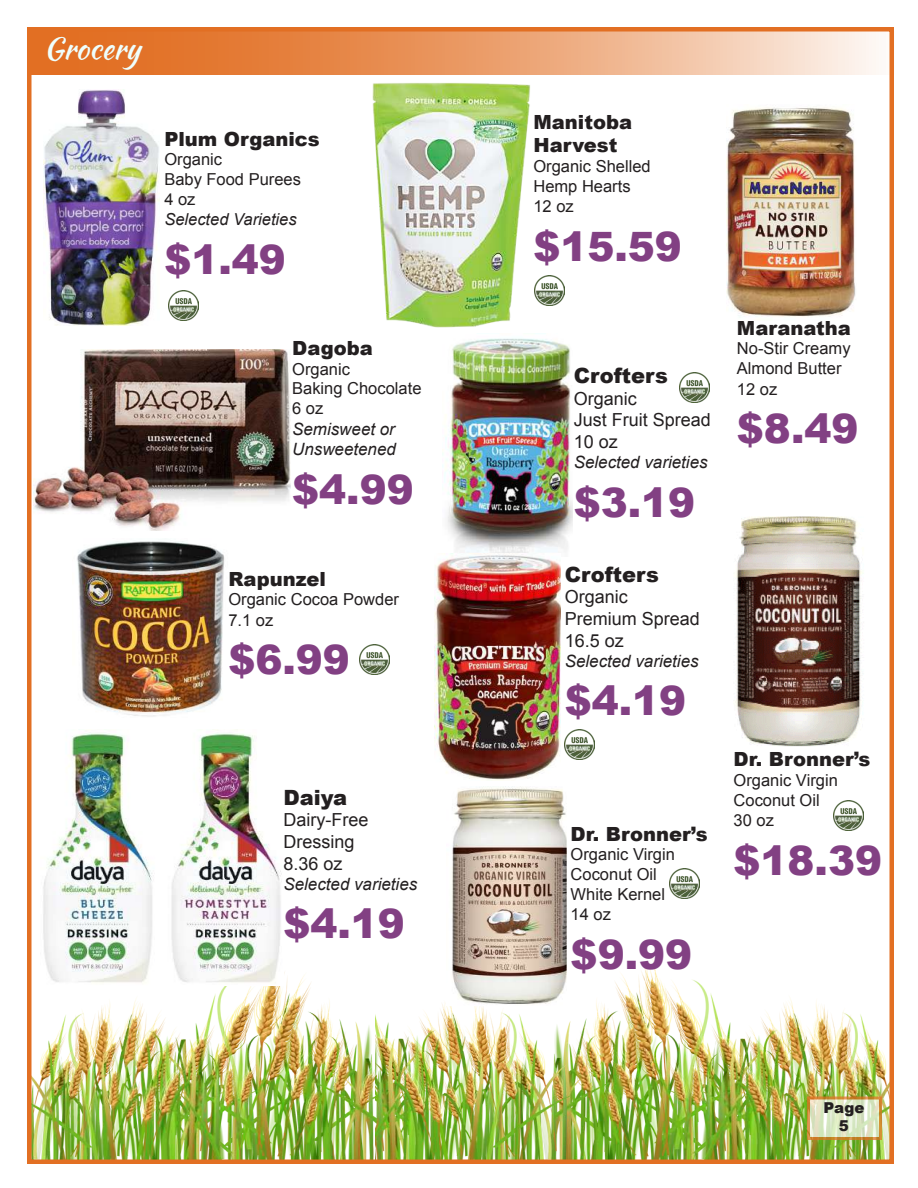
<style>
.page{position:relative;width:918px;height:1188px;background:#fff}
.page>*{position:absolute;margin:0;border:0;box-sizing:border-box;transform-origin:0 0}
.t1{font:900 40.5px "Arial";color:#824083}
.t2{font:30px "Kaushan Script";color:#effffd}
.t3{font:900 21px "Arial";color:#231f20}
.t4{font:900 19.5px/23.4px "Arial";color:#231f20}
.t5{font:18px/21.6px "Arial";color:#231f20}
.t6{font:italic 16.95px/20.4px "Arial";color:#231f20}
.t7{font:16.5px/20.1px "Arial";color:#231f20}
.t8{font:italic 16.5px "Arial";color:#231f20}
.t9{font:900 15px/18px "Arial";color:#231f20;text-align:center}
</style>
<div class="page">
<img style="left:572px;top:956px;width:317px;height:203px">
<img style="left:32px;top:948px;width:540px;height:211px">
<svg style="left:807px;top:1096px;width:75px;height:44px;background:#dad4a9"></svg>
<img style="left:168px;top:291px;width:30px;height:30px">
<img style="left:44px;top:89px;width:115px;height:236px">
<img style="left:535px;top:275px;width:30px;height:30px">
<img style="left:565px;top:730px;width:30px;height:29px">
<svg style="left:32px;top:32px;width:847px;height:43px;background:#eba06f"></svg>
<img style="left:727px;top:107px;width:129px;height:210px">
<img style="left:444px;top:338px;width:129px;height:216px">
<img style="left:77px;top:541px;width:148px;height:176px">
<img style="left:372px;top:82px;width:163px;height:246px">
<img style="left:34px;top:349px;width:256px;height:181px">
<img style="left:40px;top:733px;width:244px;height:252px">
<img style="left:735px;top:516px;width:128px;height:231px">
<img style="left:834px;top:800px;width:30px;height:30px">
<img style="left:359px;top:644px;width:30px;height:30px">
<img style="left:435px;top:555px;width:126px;height:225px">
<img style="left:447px;top:787px;width:119px;height:219px">
<img style="left:680px;top:372px;width:30px;height:30px">
<img style="left:670px;top:868px;width:30px;height:30px">
<div style="left:27px;top:27px;width:867px;height:1137px;border:4px solid #e26f23"></div>
<h2 class="t2" style="left:44px;top:26px;width:98px">Grocery</h2>
<p class="t4" style="left:164px;top:126px;width:157px">Plum Organics</p>
<p class="t7" style="left:164px;top:150px;width:138px">Organic<br>Baby Food Purees<br>4 oz</p>
<p class="t8" style="left:164px;top:209px;width:134px">Selected Varieties</p>
<h1 class="t1" style="left:164px;top:230px;width:123px">$1.49</h1>
<p class="t4" style="left:292px;top:336px;width:82px">Dagoba</p>
<p class="t7" style="left:292px;top:359px;width:131px">Organic<br>Baking Chocolate<br>6 oz</p>
<p class="t6" style="left:292px;top:419px;width:105px">Semisweet or<br>Unsweetened</p>
<h1 class="t1" style="left:292px;top:460px;width:123px">$4.99</h1>
<p class="t4" style="left:228px;top:566px;width:99px">Rapunzel</p>
<p class="t7" style="left:228px;top:590px;width:172px">Organic Cocoa Powder<br>7.1 oz</p>
<h1 class="t1" style="left:228px;top:631px;width:123px">$6.99</h1>
<p class="t3" style="left:283px;top:782px;width:65px">Daiya</p>
<p class="t5" style="left:283px;top:809px;width:86px">Dairy-Free<br>Dressing<br>8.36 oz</p>
<p class="t6" style="left:283px;top:874px;width:135px">Selected varieties</p>
<h1 class="t1" style="left:283px;top:895px;width:123px">$4.19</h1>
<p class="t4" style="left:533px;top:110px;width:100px">Manitoba<br>Harvest</p>
<p class="t7" style="left:533px;top:157px;width:119px">Organic Shelled<br>Hemp Hearts<br>12 oz</p>
<h1 class="t1" style="left:533px;top:217px;width:150px">$15.59</h1>
<p class="t3" style="left:574px;top:360px;width:96px">Crofters</p>
<p class="t5" style="left:574px;top:388px;width:139px">Organic<br>Just Fruit Spread<br>10 oz</p>
<p class="t6" style="left:574px;top:452px;width:135px">Selected varieties</p>
<h1 class="t1" style="left:574px;top:473px;width:123px">$3.19</h1>
<p class="t3" style="left:565px;top:559px;width:96px">Crofters</p>
<p class="t5" style="left:565px;top:586px;width:137px">Organic<br>Premium Spread<br>16.5 oz</p>
<p class="t6" style="left:565px;top:651px;width:135px">Selected varieties</p>
<h1 class="t1" style="left:565px;top:672px;width:123px">$4.19</h1>
<p class="t4" style="left:571px;top:821px;width:138px">Dr. Bronner’s</p>
<p class="t7" style="left:571px;top:845px;width:106px">Organic Virgin<br>Coconut Oil<br>White Kernel<br>14 oz</p>
<h1 class="t1" style="left:571px;top:925px;width:123px">$9.99</h1>
<p class="t4" style="left:737px;top:315px;width:115px">Maranatha</p>
<p class="t7" style="left:737px;top:339px;width:115px">No-Stir Creamy<br>Almond Butter<br>12 oz</p>
<h1 class="t1" style="left:737px;top:399px;width:123px">$8.49</h1>
<p class="t4" style="left:734px;top:747px;width:138px">Dr. Bronner’s</p>
<p class="t7" style="left:734px;top:770px;width:106px">Organic Virgin<br>Coconut Oil<br>30 oz</p>
<h1 class="t1" style="left:734px;top:831px;width:150px">$18.39</h1>
<p class="t9" style="left:824px;top:1098px;width:42px">Page<br>5</p>
</div>
